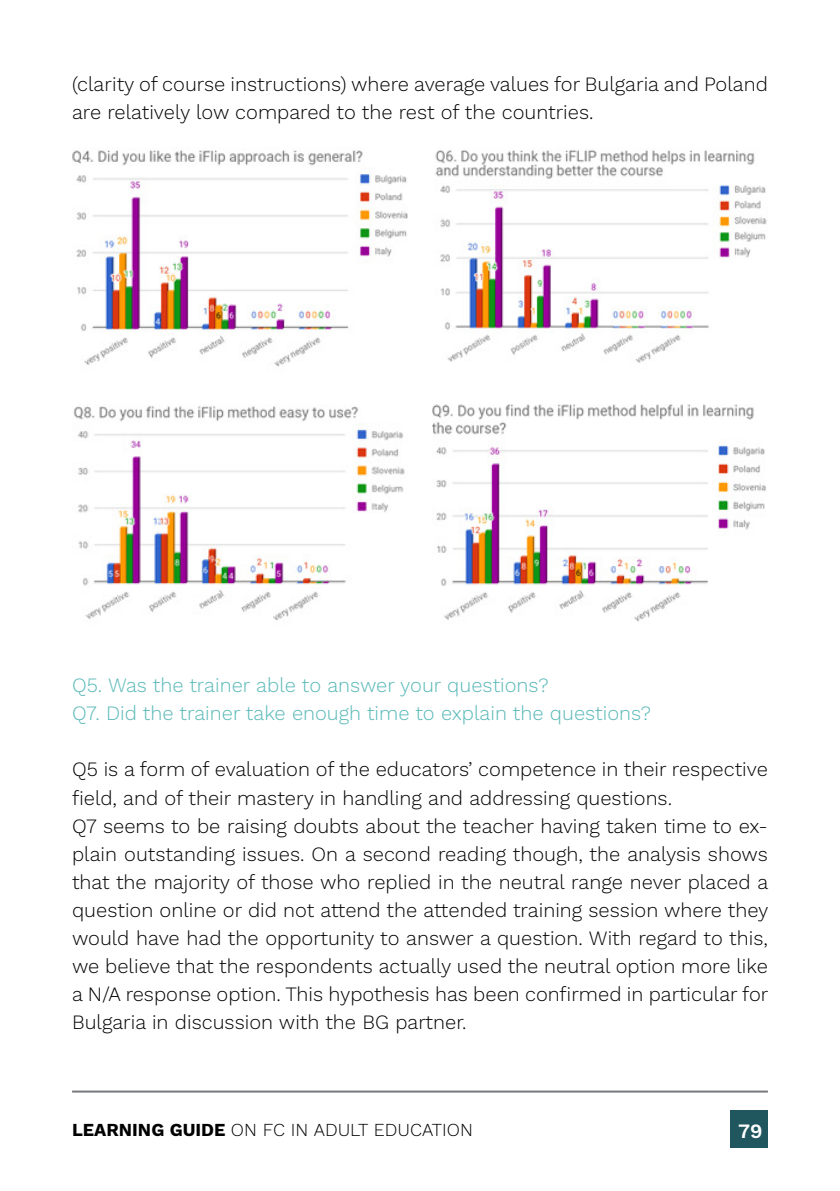
<style>
.page{position:relative;width:840px;height:1191px;background:#fff}
.page>*{position:absolute;margin:0;border:0;box-sizing:border-box;transform-origin:0 0}
.t1{font:300 20px/28px "Work Sans";color:#000}
.t2{font:300 20px/28px "Work Sans";color:#57b8b7}
.t3{font:600 20px "Work Sans";color:#fff}
.t4{font:300 18px "Work Sans";color:#000}
.s1{font-weight:700}
</style>
<div class="page">
<div style="left:730px;top:1110px;width:37px;height:37px;background:#20565d"></div>
<hr style="left:72px;top:1090px;width:695px;height:2px;background:#77787b">
<img style="left:72px;top:150px;width:336px;height:217px">
<img style="left:435px;top:150px;width:332px;height:213px">
<img style="left:73px;top:406px;width:332px;height:215px">
<img style="left:432px;top:404px;width:334px;height:218px">
<p class="t1" style="left:72px;top:71px;width:697px">(clarity of course instructions) where average values for Bulgaria and Poland are relatively low compared to the rest of the countries.</p>
<p class="t2" style="left:72px;top:672px;width:580px">Q5. Was the trainer able to answer your questions?<br>Q7. Did the trainer take enough time to explain the questions?</p>
<p class="t1" style="left:72px;top:756px;width:697px">Q5 is a form of evaluation of the educators’ competence in their respective field, and of their mastery in handling and addressing questions.<br>Q7 seems to be raising doubts about the teacher having taken time to ex&shy;plain outstanding issues. On a second reading though, the analysis shows that the majority of those who replied in the neutral range never placed a question online or did not attend the attended training session where they would have had the opportunity to answer a question. With regard to this, we believe that the respondents actually used the neutral option more like a N/A response option. This hypothesis has been confirmed in particular for Bulgaria in discussion with the BG partner.</p>
<p class="t4" style="left:72px;top:1119px;width:402px"><span class="s1">LEARNING GUIDE</span> ON FC IN ADULT EDUCATION</p>
<p class="t3" style="left:737px;top:1119px;width:26px">79</p>
</div>
